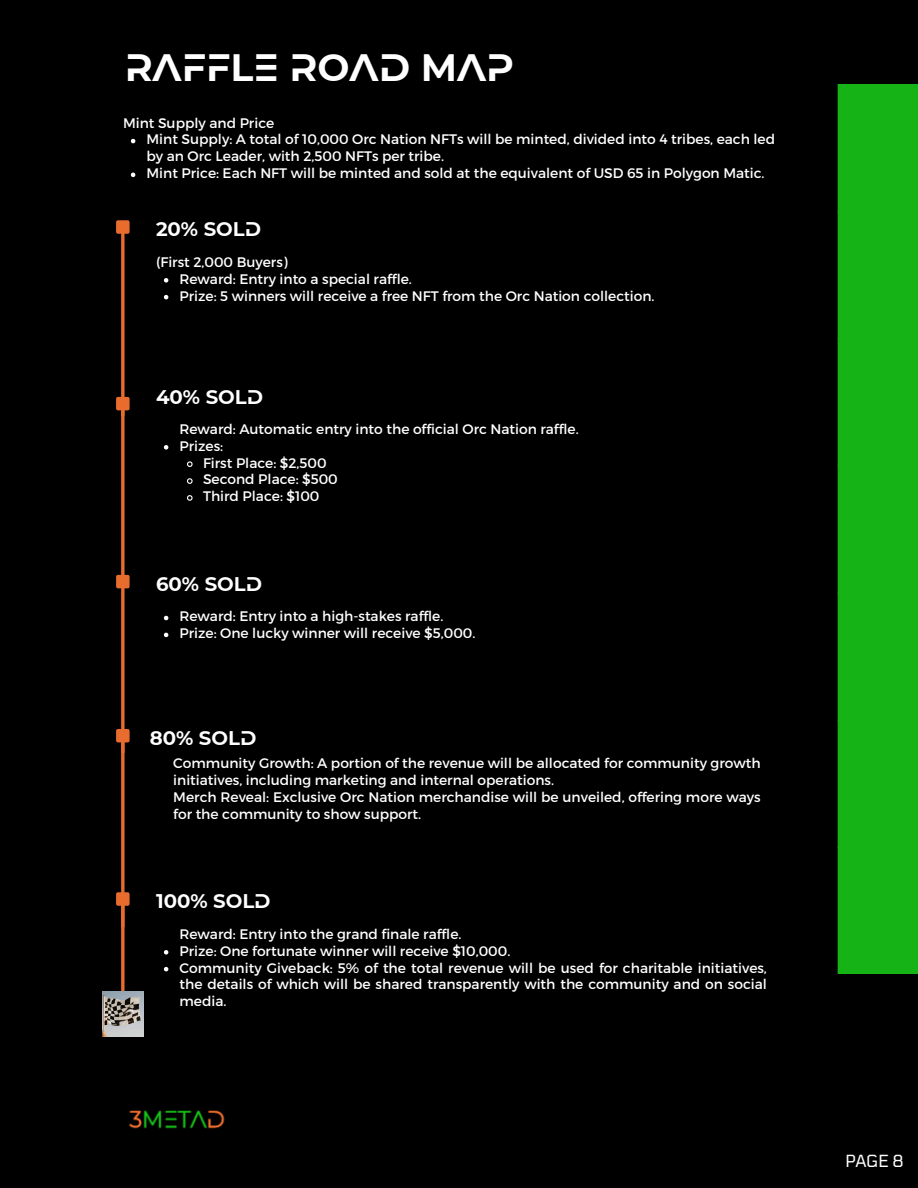
<style>
.page{position:relative;width:918px;height:1188px;background:#000}
.page>*{position:absolute;margin:0;border:0;box-sizing:border-box;transform-origin:0 0}
.t1{font:700 38.1px "Montserrat Alt 1";color:#fff}
.t2{font:700 19.8px "Montserrat Alt 1";color:#fff}
.t3{font:16.65px "Tomorrow";color:#fff}
.t4{font:13.8px/16.8px "Montserrat";color:#fff}
</style>
<div class="page">
<svg style="left:121px;top:234px;width:4px;height:163px"></svg>
<div style="left:118px;top:222px;width:10px;height:10px;background:#e86c2e"></div>
<div style="left:116px;top:220px;width:14px;height:14px;border:3px solid #e86c2e"></div>
<svg style="left:121px;top:410px;width:4px;height:165px"></svg>
<div style="left:118px;top:399px;width:10px;height:10px;background:#e86c2e"></div>
<div style="left:116px;top:397px;width:14px;height:13px;border:3px solid #e86c2e"></div>
<svg style="left:121px;top:588px;width:4px;height:141px"></svg>
<div style="left:118px;top:577px;width:10px;height:10px;background:#e86c2e"></div>
<div style="left:116px;top:575px;width:14px;height:13px;border:3px solid #e86c2e"></div>
<svg style="left:121px;top:742px;width:4px;height:150px"></svg>
<div style="left:118px;top:731px;width:10px;height:10px;background:#e86c2e"></div>
<div style="left:116px;top:729px;width:14px;height:13px;border:3px solid #e86c2e"></div>
<div style="left:838px;top:84px;width:80px;height:890px;background:#16b317"></div>
<img style="left:129px;top:1110px;width:96px;height:19px">
<svg style="left:121px;top:906px;width:4px;height:85px"></svg>
<div style="left:118px;top:894px;width:10px;height:10px;background:#e86c2e"></div>
<div style="left:116px;top:892px;width:14px;height:14px;border:3px solid #e86c2e"></div>
<img style="left:102px;top:991px;width:42px;height:45px">
<svg style="left:164px;top:278px;width:4px;height:5px"></svg>
<svg style="left:164px;top:295px;width:4px;height:4px"></svg>
<svg style="left:164px;top:445px;width:4px;height:5px"></svg>
<svg style="left:187px;top:461px;width:6px;height:6px"></svg>
<svg style="left:187px;top:478px;width:6px;height:6px"></svg>
<svg style="left:187px;top:495px;width:6px;height:6px"></svg>
<svg style="left:164px;top:616px;width:4px;height:4px"></svg>
<svg style="left:164px;top:633px;width:4px;height:4px"></svg>
<svg style="left:164px;top:950px;width:4px;height:5px"></svg>
<svg style="left:164px;top:967px;width:4px;height:4px"></svg>
<svg style="left:131px;top:139px;width:4px;height:4px"></svg>
<svg style="left:131px;top:173px;width:4px;height:4px"></svg>
<h1 class="t1" style="left:125px;top:53px;width:391px">RAFFLE ROAD MAP</h1>
<p class="t4" style="left:147px;top:114px;width:630px;text-indent:-24px">Mint Supply and Price<br>Mint Supply: A total of 10,000 Orc Nation NFTs will be minted, divided into 4 tribes, each led by an Orc Leader, with 2,500 NFTs per tribe.<br>Mint Price: Each NFT will be minted and sold at the equivalent of USD 65 in Polygon Matic.</p>
<h2 class="t2" style="left:156px;top:222px;width:107px">20% SOLD</h2>
<p class="t4" style="left:180px;top:253px;width:477px;text-indent:-24px">(First 2,000 Buyers)<br>Reward: Entry into a special raffle.<br>Prize: 5 winners will receive a free NFT from the Orc Nation collection.</p>
<h2 class="t2" style="left:156px;top:389px;width:109px">40% SOLD</h2>
<p class="t4" style="left:180px;top:420px;width:401px">Reward: Automatic entry into the official Orc Nation raffle.</p>
<p class="t4" style="left:180px;top:437px;width:45px">Prizes:</p>
<p class="t4" style="left:203px;top:454px;width:125px">First Place: $2,500</p>
<p class="t4" style="left:203px;top:470px;width:136px">Second Place: $500</p>
<p class="t4" style="left:203px;top:487px;width:118px">Third Place: $100</p>
<h2 class="t2" style="left:156px;top:576px;width:108px">60% SOLD</h2>
<p class="t4" style="left:180px;top:607px;width:297px">Reward: Entry into a high-stakes raffle.<br>Prize: One lucky winner will receive $5,000.</p>
<h2 class="t2" style="left:150px;top:730px;width:108px">80% SOLD</h2>
<p class="t4" style="left:173px;top:754px;width:589px">Community Growth: A portion of the revenue will be allocated for community growth initiatives, including marketing and internal operations.<br>Merch Reveal: Exclusive Orc Nation merchandise will be unveiled, offering more ways for the community to show support.</p>
<h2 class="t2" style="left:156px;top:894px;width:116px">100% SOLD</h2>
<p class="t4" style="left:180px;top:925px;width:589px">Reward: Entry into the grand finale raffle.<br>Prize: One fortunate winner will receive $10,000.<br>Community Giveback: 5% of the total revenue will be used for charitable initiatives, the details of which will be shared transparently with the community and on social media.</p>
<p class="t3" style="left:845px;top:1150px;width:60px">PAGE 8</p>
</div>
